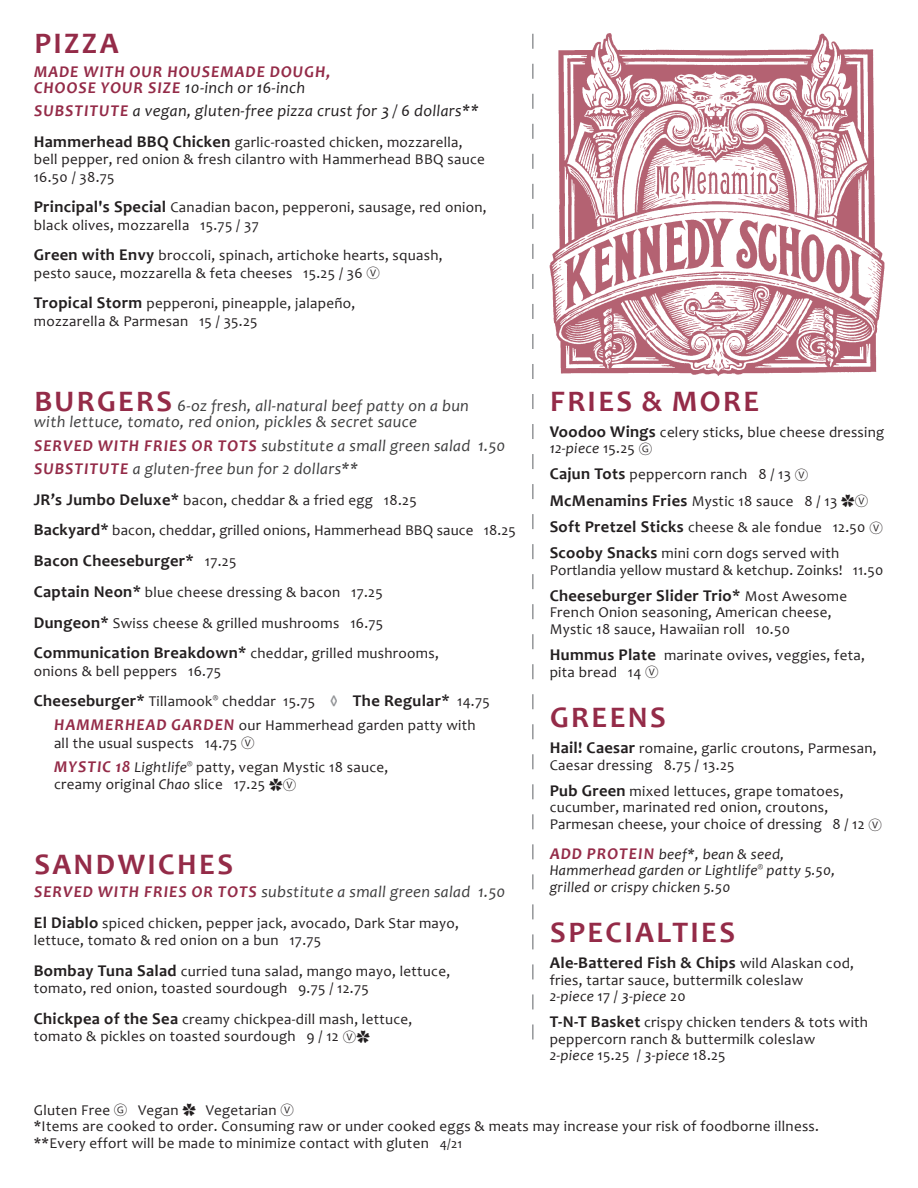
<style>
.page{position:relative;width:918px;height:1188px;background:#fff}
.page>*{position:absolute;margin:0;border:0;box-sizing:border-box;transform-origin:0 0}
.SECTION_HEAD_front_r{font:700 30px "Candara";letter-spacing:.08em;color:#942b48}
.SECTION_HEAD_front_l{font:700 30px "Candara";letter-spacing:.08em;color:#942b48}
.SUBHEAD{font:italic 16.5px "Candara";letter-spacing:.02em;color:#3e3e3f}
.SECTION_HEAD_front_l-2{font:italic 16.5px/16.5px "Candara";letter-spacing:.02em;color:#3e3e3f}
.FOODHEAD_right_colum{font:700 16.5px "Candara";letter-spacing:.02em;color:#231f20}
.SUBHEAD-2{font:italic 700 16.5px/16.5px "Candara";letter-spacing:.06em;color:#942b48}
.SUBHEAD-3{font:italic 16.5px "Candara";letter-spacing:.02em;color:#231f20}
.FOODHEAD_left_column{font:700 16.5px "Candara";letter-spacing:.02em;color:#231f20}
.FOODHEAD_left_column-2{font:15px/17.2px "Candara";letter-spacing:.02em;color:#231f20}
.FOODHEAD_right_colum-2{font:15px/16.5px "Candara";letter-spacing:.02em;color:#231f20}
.BOWLS___BURGERS{font:15px/17.2px "Candara";letter-spacing:.02em;color:#231f20}
.ADD_PROTEIN{font:italic 15px/16.5px "Candara";letter-spacing:.02em;color:#231f20}
.s1{font-weight:400;color:#231f20}
.s2{font-weight:700;color:#942b48}
.s3{font-weight:700;font-size:16.5px}
.s4{font-family:"Koz Go Pr 6 N";font-size:13.5px}
.s5{font-weight:700;font-style:normal;font-size:30px;color:#942b48}
.s6{font-weight:400;font-size:15px}
.s7{font-weight:700;font-size:16.5px;color:#939598}
.s8{font-weight:700;font-style:italic;font-size:16.5px;color:#942b48}
.s9{font-style:italic}
.s10{font-weight:700;font-size:16.5px;color:#942b48}
.s11{font-size:13.5px}
</style>
<div class="page">
<svg style="left:532px;top:34px;width:2px;height:1006px"></svg>
<img style="left:550px;top:34px;width:334px;height:342px">
<p class="SECTION_HEAD_front_l" style="left:34px;top:25px;width:86px">PIZZA</p>
<p class="SUBHEAD-2" style="left:34px;top:63px;width:298px">MADE WITH OUR HOUSEMADE DOUGH,<br>CHOOSE YOUR SIZE <span class="s1">10-inch or 16-inch</span></p>
<p class="SUBHEAD-3" style="left:34px;top:101px;width:446px"><span class="s2">SUBSTITUTE</span> a vegan, gluten-free pizza crust for 3 / 6 dollars**</p>
<p class="FOODHEAD_left_column-2" style="left:34px;top:133px;width:453px"><span class="s3">Hammerhead BBQ Chicken</span> garlic-roasted chicken, mozzarella, bell pepper, red onion &amp; fresh cilantro with Hammerhead BBQ sauce<br>16.50 / 38.75</p>
<p class="FOODHEAD_left_column-2" style="left:34px;top:199px;width:454px"><span class="s3">Principal's Special</span> Canadian bacon, pepperoni, sausage, red onion, black olives, mozzarella 15.75 / 37</p>
<p class="FOODHEAD_left_column-2" style="left:34px;top:247px;width:410px"><span class="s3">Green with Envy</span> broccoli, spinach, artichoke hearts, squash, pesto sauce, mozzarella &amp; feta cheeses 15.25 / 36 <span class="s4">Ⓥ</span></p>
<p class="FOODHEAD_left_column-2" style="left:34px;top:295px;width:323px"><span class="s3">Tropical Storm</span> pepperoni, pineapple, jalapeño, mozzarella &amp; Parmesan 15 / 35.25</p>
<p class="SECTION_HEAD_front_l-2" style="left:34px;top:397px;width:437px"><span class="s5">BURGERS</span> 6-oz fresh, all-natural beef patty on a bun with lettuce, tomato, red onion, pickles &amp; secret sauce</p>
<p class="SUBHEAD" style="left:34px;top:435px;width:473px"><span class="s2">SERVED WITH FRIES OR TOTS</span> substitute a small green salad 1.50</p>
<p class="SUBHEAD" style="left:34px;top:458px;width:326px"><span class="s2">SUBSTITUTE</span> a gluten-free bun for 2 dollars**</p>
<p class="FOODHEAD_left_column-2" style="left:34px;top:491px;width:385px"><span class="s3">JR’s Jumbo Deluxe*</span> bacon, cheddar &amp; a fried egg 18.25</p>
<p class="FOODHEAD_left_column-2" style="left:34px;top:522px;width:484px"><span class="s3">Backyard*</span> bacon, cheddar, grilled onions, Hammerhead BBQ sauce 18.25</p>
<p class="FOODHEAD_left_column" style="left:34px;top:550px;width:204px">Bacon Cheeseburger* <span class="s6">17.25</span></p>
<p class="FOODHEAD_left_column-2" style="left:34px;top:583px;width:351px"><span class="s3">Captain Neon*</span> blue cheese dressing &amp; bacon 17.25</p>
<p class="FOODHEAD_left_column-2" style="left:34px;top:614px;width:351px"><span class="s3">Dungeon*</span> Swiss cheese &amp; grilled mushrooms 16.75</p>
<p class="FOODHEAD_left_column-2" style="left:34px;top:645px;width:407px"><span class="s3">Communication Breakdown*</span> cheddar, grilled mushrooms, onions &amp; bell peppers 16.75</p>
<p class="FOODHEAD_left_column-2" style="left:34px;top:693px;width:458px"><span class="s3">Cheeseburger*</span> Tillamook<sup>®</sup> cheddar 15.75 <span class="s7">◊</span> <span class="s3">The Regular*</span> 14.75</p>
<p class="BOWLS___BURGERS" style="left:54px;top:717px;width:423px"><span class="s8">HAMMERHEAD GARDEN</span> our Hammerhead garden patty with all the usual suspects 14.75 <span class="s4">Ⓥ</span></p>
<p class="BOWLS___BURGERS" style="left:54px;top:758px;width:336px"><span class="s8">MYSTIC 18</span> <span class="s9">Lightlife</span><sup>®</sup> patty, vegan Mystic 18 sauce, creamy original <span class="s9">Chao</span> slice 17.25 <span class="s4">✿Ⓥ</span></p>
<p class="SECTION_HEAD_front_l" style="left:34px;top:846px;width:200px">SANDWICHES</p>
<p class="SUBHEAD" style="left:34px;top:882px;width:473px"><span class="s2">SERVED WITH FRIES OR TOTS</span> substitute a small green salad 1.50</p>
<p class="FOODHEAD_left_column-2" style="left:34px;top:915px;width:427px"><span class="s3">El Diablo</span> spiced chicken, pepper jack, avocado, Dark Star mayo, lettuce, tomato &amp; red onion on a bun 17.75</p>
<p class="FOODHEAD_left_column-2" style="left:34px;top:963px;width:418px"><span class="s3">Bombay Tuna Salad</span> curried tuna salad, mango mayo, lettuce, tomato, red onion, toasted sourdough 9.75 / 12.75</p>
<p class="FOODHEAD_left_column-2" style="left:34px;top:1011px;width:380px"><span class="s3">Chickpea of the Sea</span> creamy chickpea-dill mash, lettuce, tomato &amp; pickles on toasted sourdough 9 / 12 <span class="s4">Ⓥ✿</span></p>
<p class="SECTION_HEAD_front_r" style="left:550px;top:382px;width:211px">FRIES &amp; MORE</p>
<p class="FOODHEAD_right_colum-2" style="left:550px;top:423px;width:336px"><span class="s3">Voodoo Wings</span> celery sticks, blue cheese dressing<br><span class="s9">12-piece</span> 15.25 <span class="s4">Ⓖ</span></p>
<p class="FOODHEAD_right_colum-2" style="left:550px;top:466px;width:260px"><span class="s3">Cajun Tots</span> peppercorn ranch 8 / 13 <span class="s4">Ⓥ</span></p>
<p class="FOODHEAD_right_colum-2" style="left:550px;top:492px;width:320px"><span class="s3">McMenamins Fries</span> Mystic 18 sauce 8 / 13 <span class="s4">✿Ⓥ</span></p>
<p class="FOODHEAD_right_colum-2" style="left:550px;top:519px;width:335px"><span class="s3">Soft Pretzel Sticks</span> cheese &amp; ale fondue 12.50 <span class="s4">Ⓥ</span></p>
<p class="FOODHEAD_right_colum-2" style="left:550px;top:545px;width:335px"><span class="s3">Scooby Snacks</span> mini corn dogs served with<br>Portlandia yellow mustard &amp; ketchup. Zoinks! 11.50</p>
<p class="FOODHEAD_right_colum" style="left:550px;top:585px;width:299px">Cheeseburger Slider Trio* <span class="s6">Most Awesome</span></p>
<p class="FOODHEAD_right_colum-2" style="left:550px;top:604px;width:283px">French Onion seasoning, American cheese,<br>Mystic 18 sauce, Hawaiian roll 10.50</p>
<p class="FOODHEAD_right_colum-2" style="left:550px;top:647px;width:317px"><span class="s3">Hummus Plate</span> marinate ovives, veggies, feta, pita bread 14 <span class="s4">Ⓥ</span></p>
<p class="SECTION_HEAD_front_r" style="left:550px;top:698px;width:117px">GREENS</p>
<p class="FOODHEAD_right_colum-2" style="left:550px;top:740px;width:328px"><span class="s3">Hail! Caesar</span> romaine, garlic croutons, Parmesan,<br>Caesar dressing 8.75 / 13.25</p>
<p class="FOODHEAD_right_colum-2" style="left:550px;top:783px;width:334px"><span class="s3">Pub Green</span> mixed lettuces, grape tomatoes, cucumber, marinated red onion, croutons,<br>Parmesan cheese, your choice of dressing 8 / 12 <span class="s4">Ⓥ</span></p>
<p class="ADD_PROTEIN" style="left:550px;top:846px;width:287px"><span class="s10">ADD PROTEIN</span> beef*, bean &amp; seed,<br>Hammerhead garden or Lightlife<sup>®</sup> patty 5.50, grilled or crispy chicken 5.50</p>
<p class="SECTION_HEAD_front_r" style="left:550px;top:913px;width:186px">SPECIALTIES</p>
<p class="FOODHEAD_right_colum" style="left:550px;top:953px;width:306px">Ale-Battered Fish &amp; Chips <span class="s6">wild Alaskan cod,</span></p>
<p class="FOODHEAD_right_colum-2" style="left:550px;top:971px;width:255px">fries, tartar sauce, buttermilk coleslaw<br><span class="s9">2-piece</span> 17 / <span class="s9">3-piece</span> 20</p>
<p class="FOODHEAD_right_colum-2" style="left:550px;top:1014px;width:320px"><span class="s3">T-N-T Basket</span> crispy chicken tenders &amp; tots with peppercorn ranch &amp; buttermilk coleslaw<br><span class="s9">2-piece</span> 15.25 / <span class="s9">3-piece</span> 18.25</p>
<p class="FOODHEAD_left_column-2" style="left:34px;top:1101px;width:262px">Gluten Free <span class="s4">Ⓖ</span> Vegan <span class="s4">✿</span> Vegetarian <span class="s4">Ⓥ</span></p>
<p class="FOODHEAD_left_column-2" style="left:34px;top:1117px;width:787px">*Items are cooked to order. Consuming raw or under cooked eggs &amp; meats may increase your risk of foodborne illness.</p>
<p class="FOODHEAD_left_column-2" style="left:34px;top:1134px;width:430px">**Every effort will be made to minimize contact with gluten <span class="s11">4/21</span></p>
</div>
